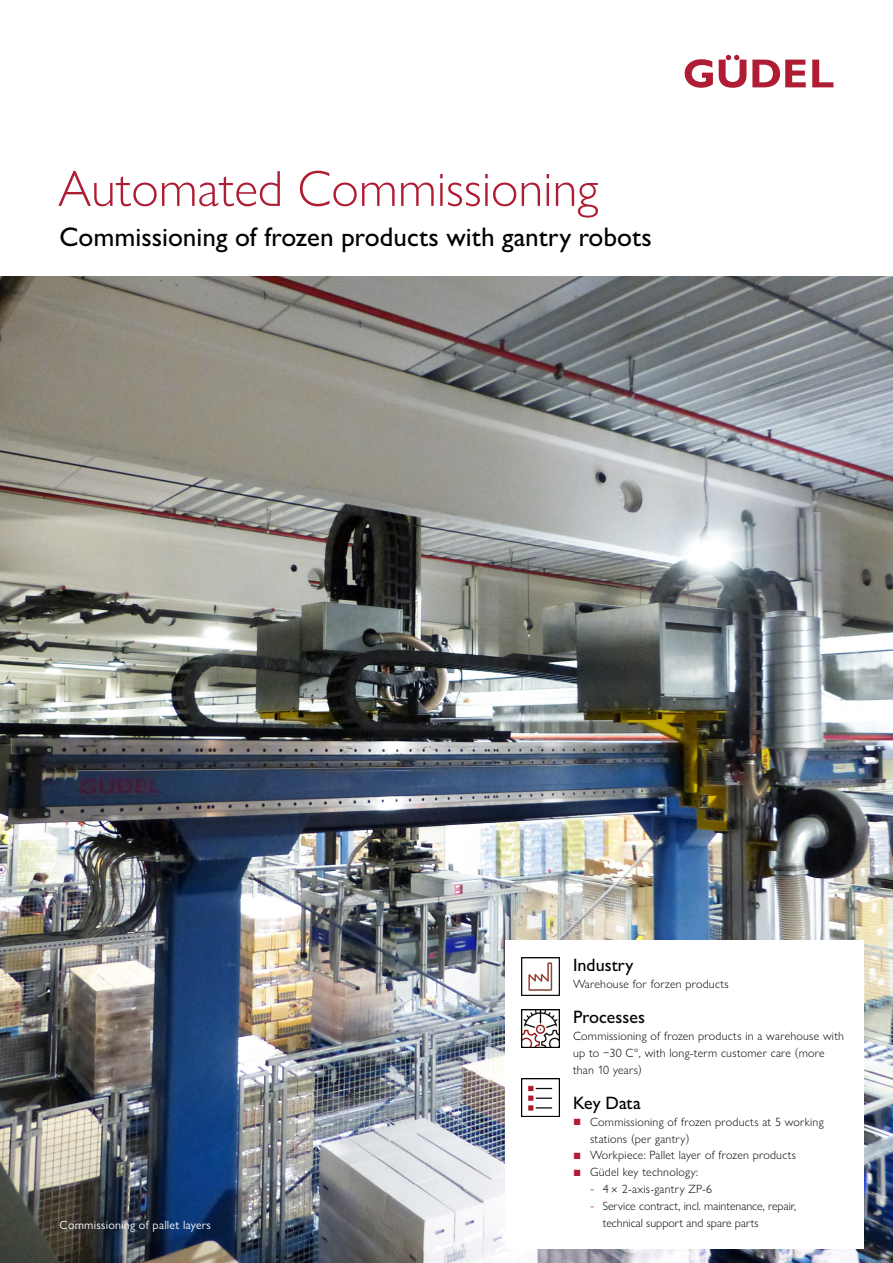
<style>
.page{position:relative;width:893px;height:1263px;background:#fff}
.page>*{position:absolute;margin:0;border:0;box-sizing:border-box;transform-origin:0 0}
.t1{font:300 51px "Gill Sans Nova";color:#af1d35}
.t2{font:500 27px "Gill Sans Nova";color:#000}
.t3{font:500 18px "Gill Sans Nova";color:#000}
.t4{font:300 12px/17px "Gill Sans Nova";letter-spacing:.02em;color:#000}
.t5{font:300 12px/17px "Gill Sans Nova";color:#000}
.t6{font:12px "Gill Sans Nova";letter-spacing:.02em;color:#fff}
.s1{font-family:"Arial";font-weight:400;font-size:13.5px;color:#af1d35}
.s2{font-size:13.5px;color:#af1d35}
</style>
<div class="page">
<img style="left:0;top:277px;width:893px;height:986px">
<svg style="left:685px;top:59px;width:28px;height:29px"></svg>
<svg style="left:752px;top:60px;width:54px;height:27px"></svg>
<svg style="left:812px;top:60px;width:21px;height:27px"></svg>
<svg style="left:719px;top:55px;width:27px;height:33px"></svg>
<div style="left:505px;top:941px;width:358px;height:308px;background:#fff"></div>
<img style="left:522px;top:958px;width:37px;height:37px">
<img style="left:522px;top:1010px;width:37px;height:37px">
<img style="left:522px;top:1079px;width:37px;height:37px">
<h1 class="t1" style="left:58px;top:157px;width:542px">Automated Commissioning</h1>
<h2 class="t2" style="left:60px;top:221px;width:594px">Commissioning of frozen products with gantry robots</h2>
<p class="t6" style="left:60px;top:1217px;width:153px">Commissioning of pallet layers</p>
<h3 class="t3" style="left:573px;top:954px;width:62px">Industry</h3>
<p class="t4" style="left:573px;top:975px;width:157px">Warehouse for forzen products</p>
<h3 class="t3" style="left:573px;top:1006px;width:73px">Processes</h3>
<p class="t4" style="left:573px;top:1027px;width:273px">Commissioning of frozen products in a warehouse with up to −30 C°, with long-term customer care (more than 10 years)</p>
<h3 class="t3" style="left:573px;top:1091px;width:69px">Key Data</h3>
<p class="t4" style="left:590px;top:1113px;width:235px;text-indent:-17px"><span class="s1">■</span> Commissioning of frozen products at 5 working stations (per gantry)</p>
<p class="t4" style="left:573px;top:1147px;width:225px"><span class="s1">■</span> Workpiece: Pallet layer of frozen products</p>
<p class="t4" style="left:573px;top:1164px;width:127px"><span class="s1">■</span> Güdel key technology:</p>
<p class="t4" style="left:590px;top:1181px;width:124px"><span class="s2">-</span> 4 × 2-axis-gantry ZP-6</p>
<p class="t5" style="left:603px;top:1198px;width:195px;text-indent:-13px"><span class="s2">-</span> Service contract, incl. maintenance, repair, technical support and spare parts</p>
</div>
